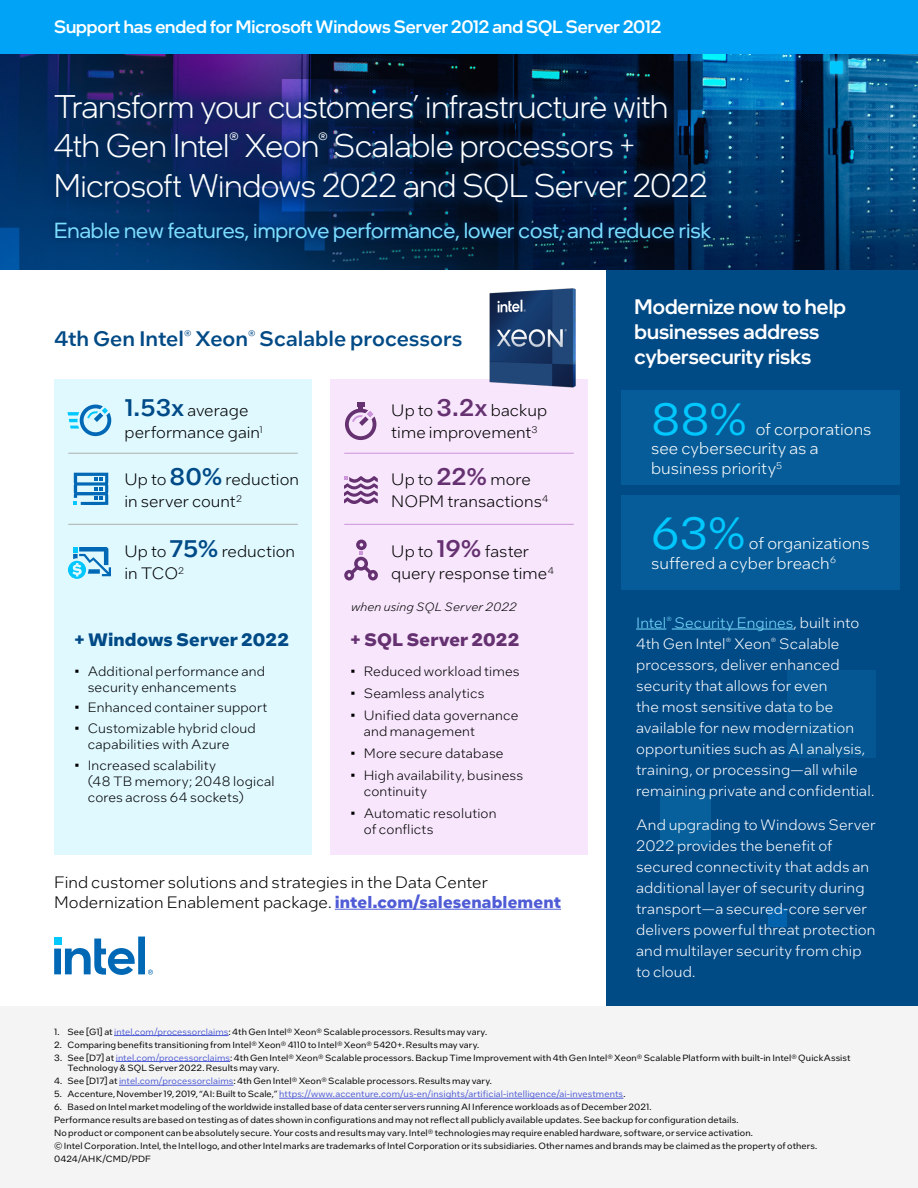
<style>
.page{position:relative;width:918px;height:1188px;background:#fff}
.page>*{position:absolute;margin:0;border:0;box-sizing:border-box;transform-origin:0 0}
.t1{font:45px "Intel One Text";color:#00c7fd}
.t2{font:300 32.7px/39.3px "Intel One Display";letter-spacing:-.005em;color:#fff}
.t3{font:21.9px "Intel One Display";color:#7bdeff}
.t4{font:500 21px/25.2px "Intel One Display";color:#fff}
.t5{font:500 21px "Intel One Text";color:#004a86}
.t6{font:500 18px "Intel One Display";color:#fff}
.t7{font:700 18px "Intel One Text";letter-spacing:.005em;color:#004a86}
.t8{font:700 18px "Intel One Text";letter-spacing:.005em;color:#653171}
.t9{font:300 16.5px/22.5px "Intel One Text";letter-spacing:.005em;color:#000}
.t10{font:300 16.5px/19.8px "Intel One Text";letter-spacing:.005em;color:#fff}
.t11{font:300 15px/21px "Intel One Text";letter-spacing:.005em;color:#fff}
.t12{font:300 13.5px/16.2px "Intel One Text";letter-spacing:.015em;color:#000}
.t13{font:italic 300 12px "Intel One Text";letter-spacing:.015em;color:#000}
.t14{font:9px/12.9px "Intel One Text";letter-spacing:.01em;color:#000}
.t15{font:9px "Intel One Text";letter-spacing:.01em;color:#4f5cd6}
.s1{font-weight:500;font-size:24px;color:#004a87}
.s2{font-weight:500;font-size:24px;color:#653171}
.s3{font-weight:700;color:#4f5cd6}
.s4{color:#7bdeff}
.s5{color:#4f5cd6}
.s6{color:#000}
</style>
<div class="page">
<div style="left:54px;top:379px;width:258px;height:276px;background:#dff9ff"></div>
<div style="left:330px;top:379px;width:258px;height:276px;background:#f8e6fc"></div>
<img style="left:0;top:54px;width:918px;height:216px">
<div style="left:607px;top:270px;width:311px;height:737px;background:#004a86"></div>
<div style="left:0;top:1007px;width:918px;height:181px;background:#f4f4f4"></div>
<div style="left:768px;top:908px;width:18px;height:18px;background:#0062ac"></div>
<div style="left:660px;top:795px;width:51px;height:50px;background:#075f9b"></div>
<div style="left:787px;top:670px;width:89px;height:88px;background:#045792"></div>
<div style="left:0;top:0;width:918px;height:54px;background:#00a3f6"></div>
<svg style="left:54px;top:937px;width:99px;height:38px"></svg>
<hr style="left:114px;top:1035px;width:115px;height:1px;background:#4f5cd6">
<hr style="left:116px;top:1061px;width:114px;height:1px;background:#4f5cd6">
<hr style="left:119px;top:1085px;width:114px;height:1px;background:#4f5cd6">
<hr style="left:279px;top:1098px;width:344px;height:1px;background:#4f5cd6">
<div style="left:621px;top:391px;width:279px;height:94px;background:#065c98"></div>
<div style="left:621px;top:495px;width:279px;height:95px;background:#065c98"></div>
<hr style="left:636px;top:629px;width:30px;height:1px;background:#7bdeff">
<hr style="left:672px;top:629px;width:122px;height:1px;background:#7bdeff">
<div style="left:41px;top:81px;width:679px;height:135px;background:#00285a;opacity:.62"></div>
<div style="left:47px;top:214px;width:672px;height:35px;background:#00285a;opacity:.67"></div>
<div style="left:330px;top:612px;width:258px;height:242px;background:#f8e6fc"></div>
<hr style="left:344px;top:453px;width:230px;height:1px;background:#cc94da">
<hr style="left:344px;top:524px;width:230px;height:1px;background:#cc94da">
<div style="left:54px;top:612px;width:258px;height:242px;background:#dff9ff"></div>
<svg style="left:68px;top:405px;width:43px;height:31px"></svg>
<svg style="left:74px;top:473px;width:34px;height:32px"></svg>
<hr style="left:68px;top:453px;width:230px;height:1px;background:#aeaeae">
<hr style="left:68px;top:524px;width:230px;height:1px;background:#aeaeae">
<svg style="left:68px;top:547px;width:43px;height:32px"></svg>
<img style="left:489px;top:288px;width:87px;height:100px">
<svg style="left:345px;top:407px;width:31px;height:33px"></svg>
<div style="left:357px;top:402px;width:8px;height:5px;background:#653171"></div>
<svg style="left:344px;top:476px;width:34px;height:28px"></svg>
<svg style="left:344px;top:540px;width:34px;height:40px"></svg>
<hr style="left:335px;top:909px;width:226px;height:1px;background:#4f5cd6">
<h3 class="t6" style="left:54px;top:15px;width:609px">Support has ended for Microsoft Windows Server 2012 and SQL Server 2012</h3>
<h2 class="t2" style="left:54px;top:87px;width:655px">Transform your customers’ infrastructure with<br>4th Gen Intel<sup>®</sup> Xeon<sup>®</sup> Scalable processors +<br>Microsoft Windows 2022 and SQL Server 2022</h2>
<h3 class="t3" style="left:54px;top:216px;width:659px">Enable new features, improve performance, lower cost, and reduce risk</h3>
<h3 class="t5" style="left:54px;top:324px;width:410px">4th Gen Intel<sup>®</sup> Xeon<sup>®</sup> Scalable processors</h3>
<h3 class="t9" style="left:124px;top:398px;width:140px"><span class="s1">1.53x</span> average performance gain<sup>1</sup></h3>
<h3 class="t9" style="left:124px;top:467px;width:176px">Up to <span class="s1">80%</span> reduction in server count<sup>2</sup></h3>
<h3 class="t9" style="left:124px;top:539px;width:172px">Up to <span class="s1">75%</span> reduction in TCO<sup>2</sup></h3>
<h3 class="t7" style="left:74px;top:627px;width:216px">+ Windows Server 2022</h3>
<h3 class="t12" style="left:88px;top:663px;width:179px;text-indent:-14px">• Additional performance and security enhancements</h3>
<h3 class="t12" style="left:74px;top:699px;width:195px">• Enhanced container support</h3>
<h3 class="t12" style="left:88px;top:720px;width:170px;text-indent:-14px">• Customizable hybrid cloud capabilities with Azure</h3>
<h3 class="t12" style="left:88px;top:756px;width:188px;text-indent:-14px">• Increased scalability<br>(48 TB memory; 2048 logical cores across 64 sockets)</h3>
<h3 class="t9" style="left:391px;top:398px;width:157px">Up to <span class="s2">3.2x</span> backup time improvement<sup>3</sup></h3>
<h3 class="t9" style="left:391px;top:467px;width:159px">Up to <span class="s2">22%</span> more<br>NOPM transactions<sup>4</sup></h3>
<h3 class="t9" style="left:391px;top:539px;width:164px">Up to <span class="s2">19%</span> faster query response time<sup>4</sup></h3>
<h3 class="t13" style="left:351px;top:599px;width:167px">when using SQL Server 2022</h3>
<h3 class="t8" style="left:350px;top:627px;width:171px">+ SQL Server 2022</h3>
<h3 class="t12" style="left:350px;top:663px;width:171px">• Reduced workload times</h3>
<h3 class="t12" style="left:350px;top:684px;width:136px">• Seamless analytics</h3>
<h3 class="t12" style="left:364px;top:706px;width:156px;text-indent:-14px">• Unified data governance and management</h3>
<h3 class="t12" style="left:350px;top:745px;width:155px">• More secure database</h3>
<h3 class="t12" style="left:364px;top:766px;width:161px;text-indent:-14px">• High availability, business continuity</h3>
<h3 class="t12" style="left:364px;top:805px;width:134px;text-indent:-14px">• Automatic resolution of conflicts</h3>
<h3 class="t9" style="left:54px;top:872px;width:509px;line-height:19.8px">Find customer solutions and strategies in the Data Center<br>Modernization Enablement package. <span class="s3">intel.com/salesenablement</span></h3>
<h3 class="t4" style="left:634px;top:293px;width:213px">Modernize now to help businesses address cybersecurity risks</h3>
<h1 class="t1" style="left:651px;top:389px;width:98px">88%</h1>
<h3 class="t10" style="left:651px;top:418px;width:222px;text-indent:105px">of corporations see cybersecurity as a business priority<sup>5</sup></h3>
<h1 class="t1" style="left:651px;top:503px;width:96px">63%</h1>
<h3 class="t10" style="left:651px;top:533px;width:220px;text-indent:98px">of organizations suffered a cyber breach<sup>6</sup></h3>
<p class="t11" style="left:636px;top:611px;width:240px"><span class="s4">Intel</span><sup>®</sup> <span class="s4">Security Engines</span>, built into<br>4th Gen Intel<sup>®</sup> Xeon<sup>®</sup> Scalable processors, deliver enhanced security that allows for even<br>the most sensitive data to be available for new modernization opportunities such as AI analysis, training, or processing—all while remaining private and confidential.</p>
<p class="t11" style="left:636px;top:814px;width:241px">And upgrading to Windows Server<br>2022 provides the benefit of secured connectivity that adds an additional layer of security during transport—a secured-core server delivers powerful threat protection and multilayer security from chip to cloud.</p>
<p class="t14" style="left:54px;top:1025px;width:435px">1. See [G1] at <span class="s5">intel.com/processorclaims</span>: 4th Gen Intel® Xeon® Scalable processors. Results may vary.</p>
<p class="t14" style="left:54px;top:1038px;width:427px">2. Comparing benefits transitioning from Intel® Xeon® 4110 to Intel® Xeon® 5420+. Results may vary.</p>
<p class="t14" style="left:68px;top:1052px;width:785px;line-height:10.8px;text-indent:-14px">3. See [D7] at <span class="s5">intel.com/processorclaims</span>: 4th Gen Intel® Xeon® Scalable processors. Backup Time Improvement with 4th Gen Intel® Xeon® Scalable Platform with built-in Intel® QuickAssist<br>Technology &amp; SQL Server 2022. Results may vary.</p>
<p class="t14" style="left:54px;top:1074px;width:440px">4. See [D17] at <span class="s5">intel.com/processorclaims</span>: 4th Gen Intel® Xeon® Scalable processors. Results may vary.</p>
<p class="t15" style="left:54px;top:1088px;width:573px"><span class="s6">5. Accenture, November 19, 2019, “AI: Built to Scale,”</span> https://www.accenture.com/us-en/insights/artificial-intelligence/ai-investments<span class="s6">.</span></p>
<p class="t14" style="left:54px;top:1100px;width:765px">6. Based on Intel market modeling of the worldwide installed base of data center servers running AI Inference workloads as of December 2021.<br>Performance results are based on testing as of dates shown in configurations and may not reflect all publicly available updates. See backup for configuration details.<br>No product or component can be absolutely secure. Your costs and results may vary. Intel® technologies may require enabled hardware, software, or service activation.<br>© Intel Corporation. Intel, the Intel logo, and other Intel marks are trademarks of Intel Corporation or its subsidiaries. Other names and brands may be claimed as the property of others.<br>0424/AHK/CMD/PDF</p>
</div>
